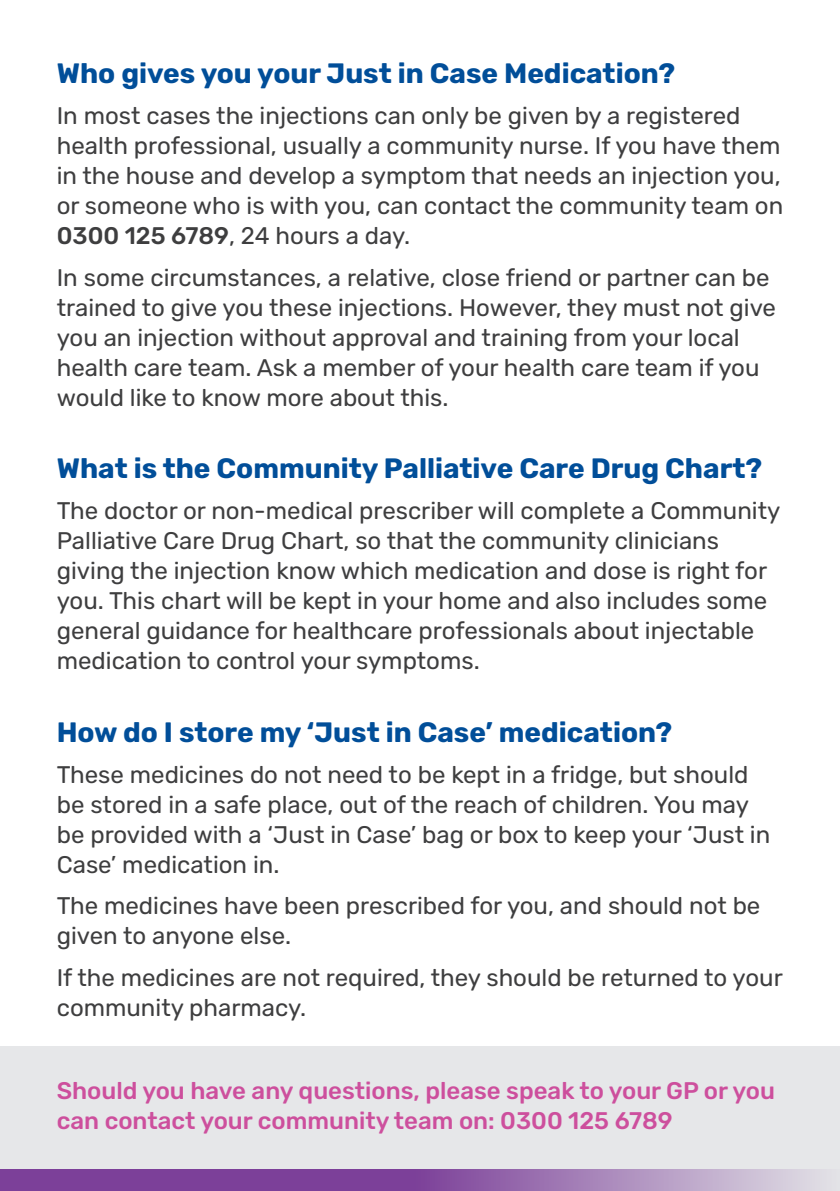
<style>
.page{position:relative;width:840px;height:1191px;background:#fff}
.page>*{position:absolute;margin:0;border:0;box-sizing:border-box;transform-origin:0 0}
.t1{font:700 28px "Rubik";color:#014e99}
.t2{font:24px/30px "Rubik";color:#3e3e3f}
.t3{font:500 24px/30px "Rubik";color:#cd4f9d}
.s1{font-weight:500}
</style>
<div class="page">
<div style="left:0;top:1046px;width:839px;height:145px;background:#e6e7e9"></div>
<svg style="left:0;top:1169px;width:822px;height:22px;background:#9466ab"></svg>
<p class="t1" style="left:57px;top:57px;width:619px">Who gives you your Just in Case Medication?</p>
<p class="t2" style="left:57px;top:102px;width:727px">In most cases the injections can only be given by a registered health professional, usually a community nurse. If you have them in the house and develop a symptom that needs an injection you, or someone who is with you, can contact the community team on <span class="s1">0300 125 6789</span>, 24 hours a day.</p>
<p class="t2" style="left:57px;top:263px;width:720px">In some circumstances, a relative, close friend or partner can be trained to give you these injections. However, they must not give you an injection without approval and training from your local health care team. Ask a member of your health care team if you would like to know more about this.</p>
<p class="t1" style="left:57px;top:452px;width:706px">What is the Community Palliative Care Drug Chart?</p>
<p class="t2" style="left:57px;top:496px;width:724px">The doctor or non-medical prescriber will complete a Community Palliative Care Drug Chart, so that the community clinicians giving the injection know which medication and dose is right for you. This chart will be kept in your home and also includes some general guidance for healthcare professionals about injectable medication to control your symptoms.</p>
<p class="t1" style="left:57px;top:715px;width:616px">How do I store my ‘Just in Case’ medication?</p>
<p class="t2" style="left:57px;top:760px;width:714px">These medicines do not need to be kept in a fridge, but should be stored in a safe place, out of the reach of children. You may be provided with a ‘Just in Case’ bag or box to keep your ‘Just in Case’ medication in.</p>
<p class="t2" style="left:57px;top:891px;width:704px">The medicines have been prescribed for you, and should not be given to anyone else.</p>
<p class="t2" style="left:57px;top:963px;width:727px">If the medicines are not required, they should be returned to your community pharmacy.</p>
<p class="t3" style="left:57px;top:1075px;width:719px">Should you have any questions, please speak to your GP or you can contact your community team on: 0300 125 6789</p>
</div>
